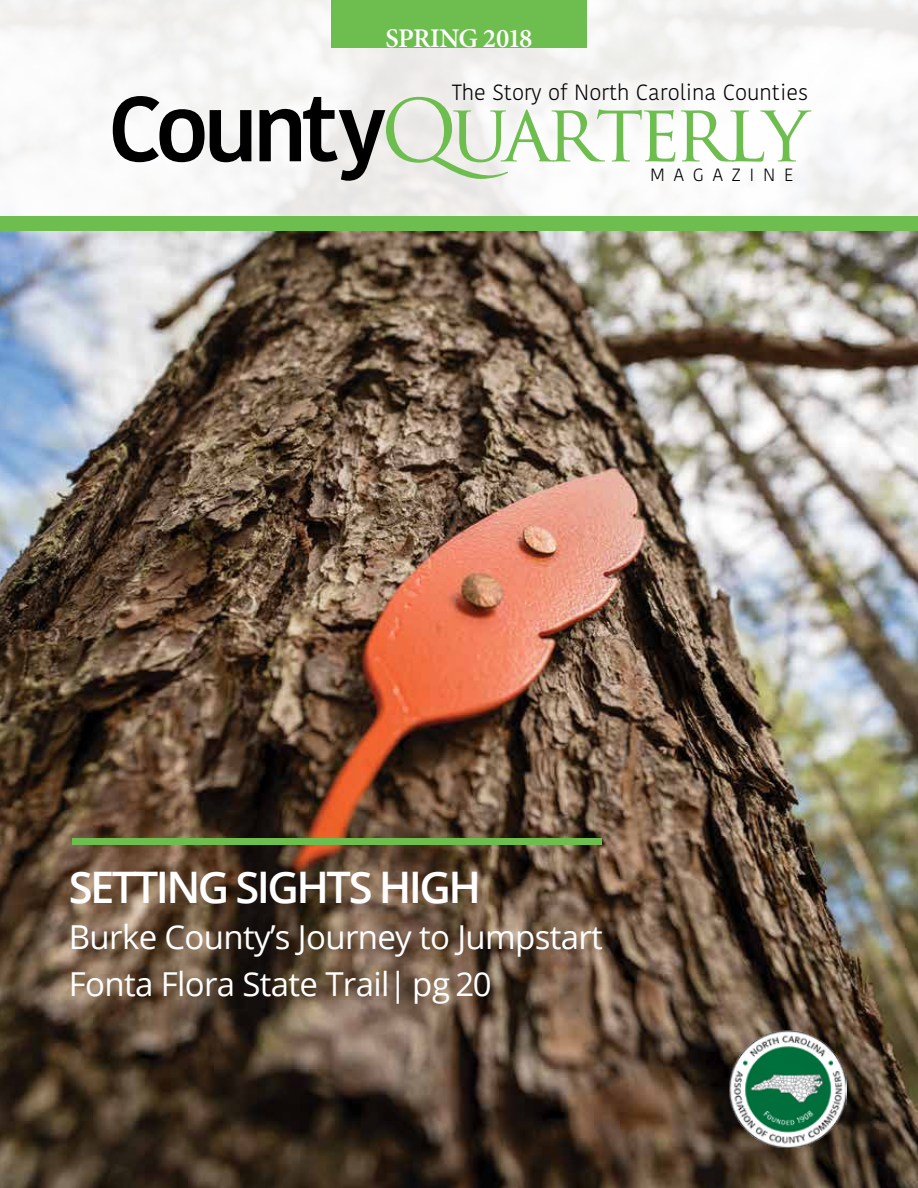
<style>
.page{position:relative;width:918px;height:1188px;background:#fff}
.page>*{position:absolute;margin:0;border:0;box-sizing:border-box;transform-origin:0 0}
.t1{font:79.5px "Trajan Pro 3";letter-spacing:-.08em;color:#6dbe4f}
.t2{font:600 43.5px "Open Sans";letter-spacing:-.06em;color:#fff}
.t3{font:33px/46.7px "Open Sans";letter-spacing:-.02em;color:#fff}
.t4{font:600 27px "Minion Pro";letter-spacing:-.025em;color:#fff}
.t5{font:300 21.9px "Kohinoor Devanagari";color:#000}
.t6{font:300 17.7px "Kohinoor Devanagari";letter-spacing:.5em;color:#000}
.s1{font-family:"Kohinoor Devanagari";font-weight:500;font-size:91.95px;color:#000}
.s2{font-size:84px}
</style>
<div class="page">
<img style="left:0;top:230px;width:918px;height:958px">
<div style="left:0;top:0;width:918px;height:220px;background:linear-gradient(to right,#f5f5f4,#f6f6f5)"></div>
<img style="left:729px;top:1030px;width:118px;height:117px">
<div style="left:0;top:216px;width:918px;height:14px;background:#6dbe4f"></div>
<div style="left:331px;top:0;width:256px;height:47px;background:#6dbe4f"></div>
<div style="left:72px;top:838px;width:530px;height:7px;background:#6dbe4f"></div>
<p class="t4" style="left:386px;top:20px;width:148px">SPRING 2018</p>
<p class="t5" style="left:452px;top:79px;width:358px">The Story of North Carolina Counties</p>
<h1 class="t1" style="left:108px;top:78px;width:702px"><span class="s1">County</span><span class="s2">Q</span>UARTERLY</h1>
<p class="t6" style="left:650px;top:164px;width:145px">MAGAZINE</p>
<h2 class="t2" style="left:69px;top:857px;width:414px">SETTING SIGHTS HIGH</h2>
<p class="t3" style="left:69px;top:913px;width:536px">Burke County’s Journey to Jumpstart<br>Fonta Flora State Trail| pg 20</p>
</div>
